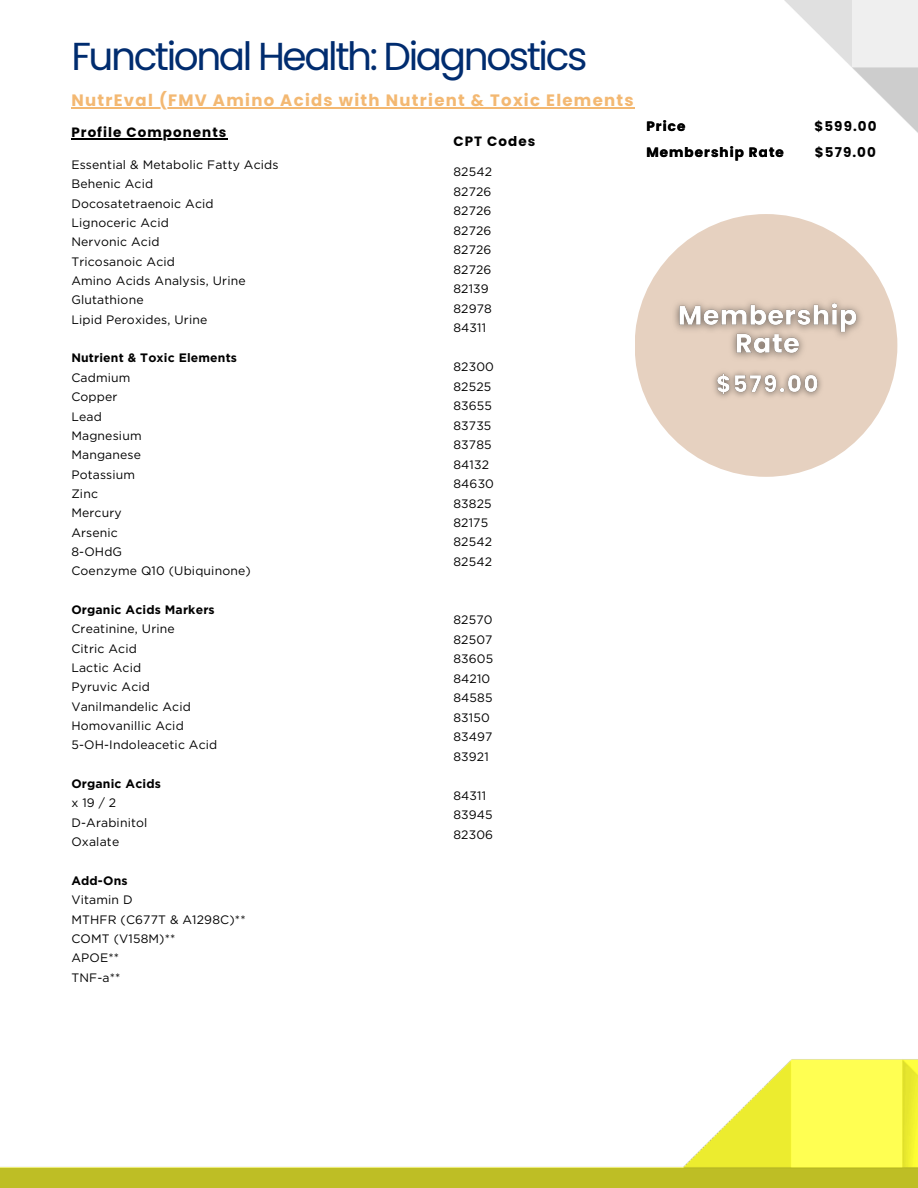
<style>
.page{position:relative;width:918px;height:1188px;background:#fff}
.page>*{position:absolute;margin:0;border:0;box-sizing:border-box;transform-origin:0 0}
.t1{font:39px "Poppins";letter-spacing:-.06em;color:#002c6f}
.t2{font:700 16.5px "Poppins";letter-spacing:.08em;color:#f3b872}
.t3{font:700 13.5px "Poppins";letter-spacing:.08em;color:#000}
.t4{font:12.15px "Gotham";letter-spacing:.015em;color:#000}
.t5{font:700 12.15px "Gotham";letter-spacing:.015em;color:#000}
</style>
<div class="page">
<hr style="left:71px;top:107px;width:564px;height:1px;background:#f3b872">
<hr style="left:71px;top:139px;width:157px;height:1px;background:#000">
<img style="left:784px;top:0;width:134px;height:133px">
<img style="left:0;top:1059px;width:918px;height:129px">
<div style="left:635px;top:214px;width:262px;height:263px;background:#e6d1c0;border-radius:50%"></div>
<img style="left:674px;top:301px;width:187px;height:58px">
<img style="left:714px;top:372px;width:108px;height:25px">
<p class="t1" style="left:71px;top:29px;width:518px">Functional Health: Diagnostics</p>
<p class="t2" style="left:71px;top:89px;width:564px">NutrEval (FMV Amino Acids with Nutrient &amp; Toxic Elements</p>
<p class="t3" style="left:71px;top:123px;width:157px">Profile Components</p>
<h5 class="t4" style="left:453px;top:165px;width:40px">82542</h5>
<h5 class="t4" style="left:453px;top:184px;width:40px">82726</h5>
<h5 class="t4" style="left:453px;top:204px;width:40px">82726</h5>
<p class="t4" style="left:453px;top:223px;width:40px">82726</p>
<p class="t4" style="left:453px;top:243px;width:40px">82726</p>
<p class="t4" style="left:453px;top:262px;width:40px">82726</p>
<p class="t4" style="left:453px;top:282px;width:37px">82139</p>
<p class="t4" style="left:453px;top:301px;width:40px">82978</p>
<p class="t4" style="left:453px;top:321px;width:34px">84311</p>
<p class="t4" style="left:453px;top:360px;width:42px">82300</p>
<p class="t4" style="left:453px;top:379px;width:39px">82525</p>
<p class="t4" style="left:453px;top:398px;width:40px">83655</p>
<p class="t4" style="left:453px;top:418px;width:40px">83735</p>
<p class="t4" style="left:453px;top:437px;width:40px">83785</p>
<p class="t4" style="left:453px;top:457px;width:37px">84132</p>
<p class="t4" style="left:453px;top:476px;width:42px">84630</p>
<p class="t4" style="left:453px;top:496px;width:40px">83825</p>
<p class="t4" style="left:453px;top:515px;width:36px">82175</p>
<p class="t4" style="left:453px;top:535px;width:40px">82542</p>
<p class="t4" style="left:453px;top:554px;width:40px">82542</p>
<p class="t3" style="left:453px;top:132px;width:83px">CPT Codes</p>
<p class="t4" style="left:71px;top:157px;width:209px">Essential &amp; Metabolic Fatty Acids</p>
<h1 class="t4" style="left:71px;top:177px;width:83px">Behenic Acid</h1>
<h4 class="t4" style="left:71px;top:196px;width:144px">Docosatetraenoic Acid</h4>
<h5 class="t4" style="left:71px;top:215px;width:99px">Lignoceric Acid</h5>
<p class="t4" style="left:71px;top:235px;width:90px">Nervonic Acid</p>
<p class="t4" style="left:71px;top:254px;width:105px">Tricosanoic Acid</p>
<p class="t4" style="left:71px;top:273px;width:176px">Amino Acids Analysis, Urine</p>
<p class="t4" style="left:71px;top:293px;width:74px">Glutathione</p>
<p class="t4" style="left:71px;top:312px;width:137px">Lipid Peroxides, Urine</p>
<p class="t5" style="left:71px;top:351px;width:167px">Nutrient &amp; Toxic Elements</p>
<p class="t4" style="left:71px;top:370px;width:61px">Cadmium</p>
<p class="t4" style="left:71px;top:390px;width:48px">Copper</p>
<p class="t4" style="left:71px;top:409px;width:32px">Lead</p>
<p class="t4" style="left:71px;top:428px;width:72px">Magnesium</p>
<p class="t4" style="left:71px;top:448px;width:71px">Manganese</p>
<p class="t4" style="left:71px;top:467px;width:65px">Potassium</p>
<p class="t4" style="left:71px;top:486px;width:28px">Zinc</p>
<p class="t4" style="left:71px;top:506px;width:52px">Mercury</p>
<p class="t4" style="left:71px;top:525px;width:48px">Arsenic</p>
<p class="t4" style="left:71px;top:544px;width:52px">8-OHdG</p>
<p class="t4" style="left:71px;top:564px;width:181px">Coenzyme Q10 (Ubiquinone)</p>
<p class="t5" style="left:71px;top:602px;width:145px">Organic Acids Markers</p>
<p class="t4" style="left:71px;top:622px;width:105px">Creatinine, Urine</p>
<p class="t4" style="left:71px;top:641px;width:67px">Citric Acid</p>
<p class="t4" style="left:71px;top:660px;width:71px">Lactic Acid</p>
<p class="t4" style="left:71px;top:680px;width:80px">Pyruvic Acid</p>
<p class="t4" style="left:71px;top:699px;width:121px">Vanilmandelic Acid</p>
<p class="t4" style="left:71px;top:718px;width:114px">Homovanillic Acid</p>
<p class="t4" style="left:71px;top:738px;width:148px">5-OH-Indoleacetic Acid</p>
<p class="t5" style="left:71px;top:776px;width:91px">Organic Acids</p>
<p class="t4" style="left:71px;top:796px;width:46px">x19/2</p>
<p class="t4" style="left:71px;top:815px;width:78px">D-Arabinitol</p>
<p class="t4" style="left:71px;top:834px;width:49px">Oxalate</p>
<p class="t5" style="left:71px;top:873px;width:58px">Add-Ons</p>
<p class="t4" style="left:71px;top:893px;width:63px">Vitamin D</p>
<p class="t4" style="left:71px;top:912px;width:176px">MTHFR (C677T &amp; A1298C)**</p>
<p class="t4" style="left:71px;top:931px;width:106px">COMT (V158M)**</p>
<p class="t4" style="left:71px;top:951px;width:49px">APOE**</p>
<p class="t4" style="left:71px;top:970px;width:51px">TNF-a**</p>
<p class="t4" style="left:453px;top:613px;width:41px">82570</p>
<p class="t4" style="left:453px;top:632px;width:41px">82507</p>
<p class="t4" style="left:453px;top:652px;width:41px">83605</p>
<p class="t4" style="left:453px;top:671px;width:38px">84210</p>
<p class="t4" style="left:453px;top:691px;width:41px">84585</p>
<p class="t4" style="left:453px;top:710px;width:38px">83150</p>
<p class="t4" style="left:453px;top:730px;width:41px">83497</p>
<p class="t4" style="left:453px;top:749px;width:37px">83921</p>
<p class="t4" style="left:453px;top:788px;width:34px">84311</p>
<p class="t4" style="left:453px;top:807px;width:41px">83945</p>
<p class="t4" style="left:453px;top:827px;width:41px">82306</p>
<p class="t3" style="left:646px;top:117px;width:40px">Price</p>
<h5 class="t3" style="left:646px;top:143px;width:139px">Membership Rate</h5>
<h5 class="t3" style="left:815px;top:117px;width:63px">$599.00</h5>
<p class="t3" style="left:815px;top:143px;width:62px">$579.00</p>
</div>
